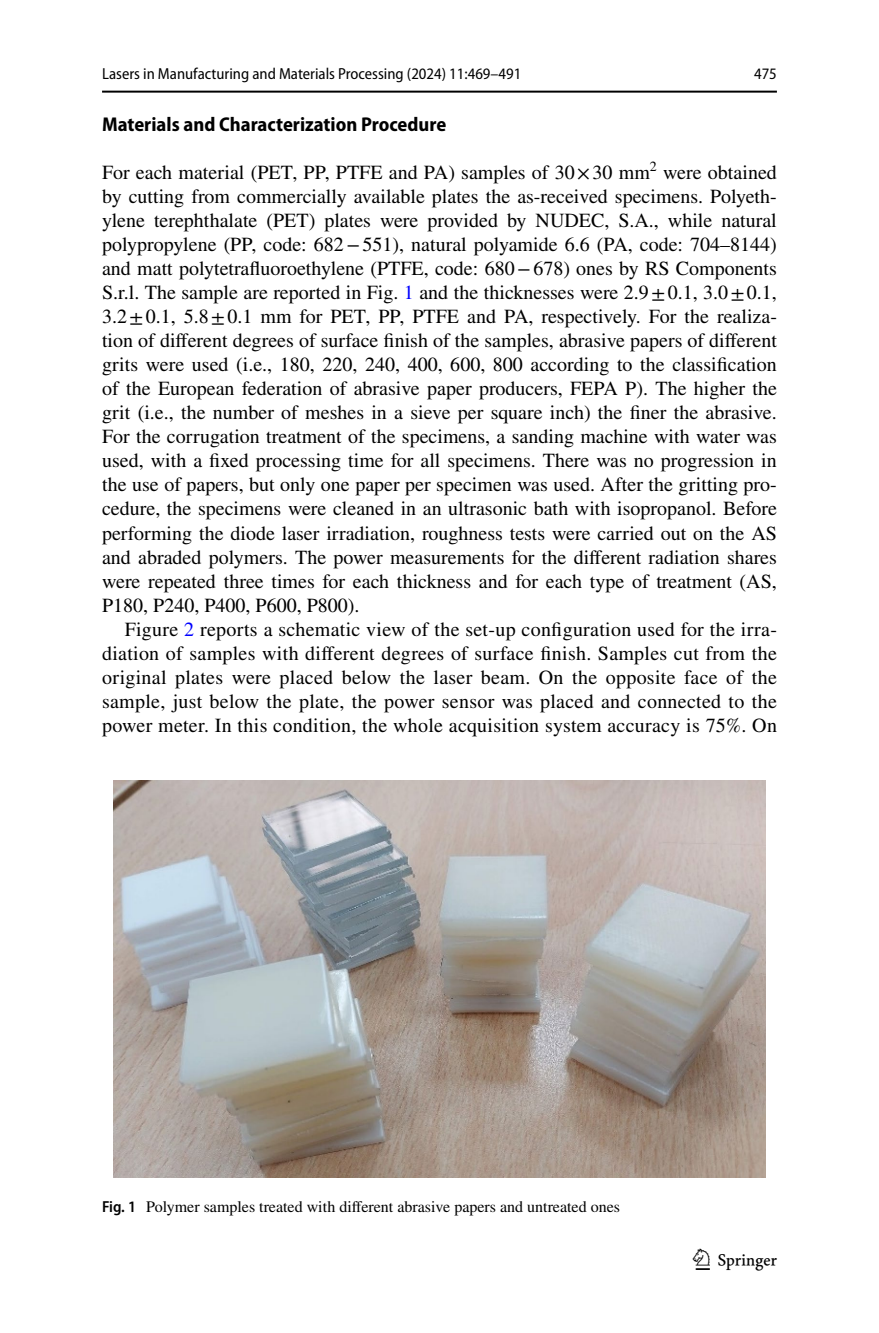
<style>
.page{position:relative;width:879px;height:1333px;background:#fff}
.page>*{position:absolute;margin:0;border:0;box-sizing:border-box;transform-origin:0 0}
.t1{font:30px "Springnew Regular 3";color:#000}
.t2{font:20px/24px "STIX";color:#000;text-align:justify}
.t3{font:700 semi-condensed 20px "Myriad Pro";color:#000}
.t4{font:16px "STIX";color:#000}
.t5{font:semi-condensed 16px "Myriad Pro";color:#000}
.s1{color:#00f}
.s2{font-family:"Myriad Pro";font-weight:600;font-stretch:semi-condensed}
</style>
<div class="page">
<hr style="left:102px;top:91px;width:675px;height:2px;background:#000">
<img style="left:113px;top:780px;width:652px;height:397px">
<p class="t5" style="left:102px;top:65px;width:421px">Lasers in Manufacturing and Materials Processing (2024) 11:469–491</p>
<p class="t3" style="left:102px;top:113px;width:346px">Materials and Characterization Procedure</p>
<p class="t2" style="left:102px;top:162px;width:676px">For each material (PET, PP, PTFE and PA) samples of 30×30 mm<sup>2</sup> were obtained by cutting from commercially available plates the as-received specimens. Polyeth&shy;ylene terephthalate (PET) plates were provided by NUDEC, S.A., while natural polypropylene (PP, code: 682−551), natural polyamide 6.6 (PA, code: 704–8144) and matt polytetrafluoroethylene (PTFE, code: 680−678) ones by RS Components S.r.l. The sample are reported in Fig. <span class="s1">1</span> and the thicknesses were 2.9±0.1, 3.0±0.1, 3.2±0.1, 5.8±0.1 mm for PET, PP, PTFE and PA, respectively. For the realiza&shy;tion of different degrees of surface finish of the samples, abrasive papers of different grits were used (i.e., 180, 220, 240, 400, 600, 800 according to the classification of the European federation of abrasive paper producers, FEPA P). The higher the grit (i.e., the number of meshes in a sieve per square inch) the finer the abrasive.<br>For the corrugation treatment of the specimens, a sanding machine with water was used, with a fixed processing time for all specimens. There was no progression in the use of papers, but only one paper per specimen was used. After the gritting pro&shy;cedure, the specimens were cleaned in an ultrasonic bath with isopropanol. Before performing the diode laser irradiation, roughness tests were carried out on the AS and abraded polymers. The power measurements for the different radiation shares were repeated three times for each thickness and for each type of treatment (AS, P180, P240, P400, P600, P800).</p>
<p class="t2" style="left:102px;top:618px;width:676px;text-indent:23px">Figure <span class="s1">2</span> reports a schematic view of the set-up configuration used for the irra&shy;diation of samples with different degrees of surface finish. Samples cut from the original plates were placed below the laser beam. On the opposite face of the sample, just below the plate, the power sensor was placed and connected to the power meter. In this condition, the whole acquisition system accuracy is 75%. On</p>
<p class="t5" style="left:754px;top:65px;width:24px">475</p>
<p class="t4" style="left:102px;top:1195px;width:519px"><span class="s2">Fig. 1</span> Polymer samples treated with different abrasive papers and untreated ones</p>
<h1 class="t1" style="left:696px;top:1248px;width:83px">1 3</h1>
</div>
